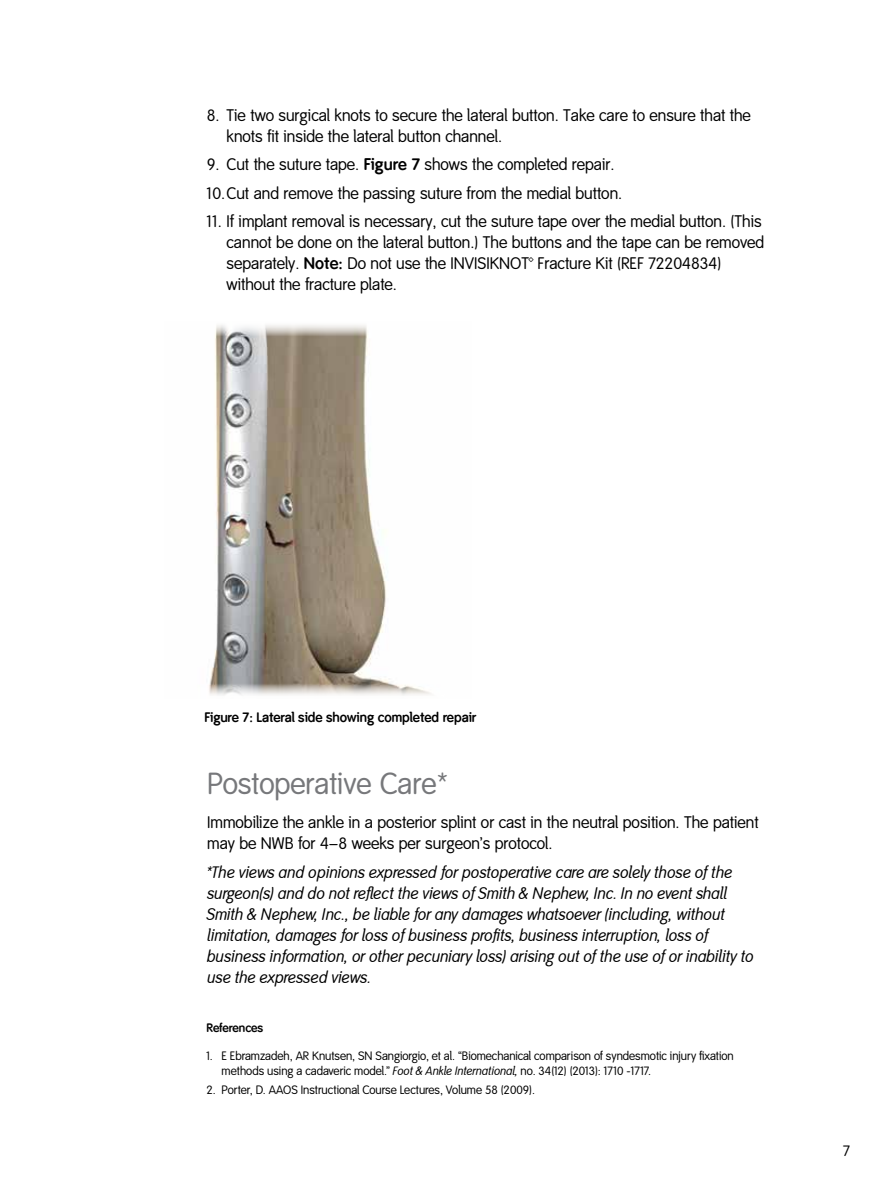
<style>
.page{position:relative;width:893px;height:1188px;background:#fff}
.page>*{position:absolute;margin:0;border:0;box-sizing:border-box;transform-origin:0 0}
.t1{font:30px "Smith&Nephew";color:#77787b}
.t2{font:16.5px/21px "Smith&Nephew";color:#000}
.t3{font:italic 16.5px/21px "Smith&Nephew";color:#000}
.t4{font:15px "Smith&Nephew";color:#000}
.t5{font:700 13.5px "Smith&Nephew";color:#000}
.t6{font:12px/15px "Smith&Nephew";color:#000}
.t7{font:700 12px "Smith&Nephew";color:#000}
.s1{font-weight:700}
.s2{font-style:italic}
</style>
<div class="page">
<img style="left:209px;top:325px;width:222px;height:371px">
<p class="t2" style="left:227px;top:105px;width:526px;text-indent:-20px">8. Tie two surgical knots to secure the lateral button. Take care to ensure that the knots fit inside the lateral button channel.</p>
<p class="t2" style="left:207px;top:151px;width:417px;line-height:28.5px">9. Cut the suture tape. <span class="s1">Figure 7</span> shows the completed repair.<br>10.Cut and remove the passing suture from the medial button.</p>
<p class="t2" style="left:227px;top:211px;width:539px;text-indent:-20px">11. If implant removal is necessary, cut the suture tape over the medial button. (This cannot be done on the lateral button.) The buttons and the tape can be removed separately. <span class="s1">Note:</span> Do not use the INVISIKNOT™ Fracture Kit (REF 72204834) without the fracture plate.</p>
<p class="t5" style="left:204px;top:710px;width:273px">Figure 7: Lateral side showing completed repair</p>
<h1 class="t1" style="left:207px;top:766px;width:243px">Postoperative Care*</h1>
<p class="t2" style="left:207px;top:813px;width:553px">Immobilize the ankle in a posterior splint or cast in the neutral position. The patient may be NWB for 4–8 weeks per surgeon’s protocol.</p>
<p class="t3" style="left:207px;top:862px;width:548px">*The views and opinions expressed for postoperative care are solely those of the surgeon(s) and do not reflect the views of Smith &amp; Nephew, Inc. In no event shall Smith &amp; Nephew, Inc., be liable for any damages whatsoever (including, without limitation, damages for loss of business profits, business interruption, loss of business information, or other pecuniary loss) arising out of the use of or inability to use the expressed views.</p>
<p class="t7" style="left:207px;top:1020px;width:58px">References</p>
<p class="t6" style="left:222px;top:1048px;width:514px;text-indent:-15px">1. E Ebramzadeh, AR Knutsen, SN Sangiorgio, et al. “Biomechanical comparison of syndesmotic injury fixation methods using a cadaveric model.” <span class="s2">Foot &amp; Ankle International,</span> no. 34(12) (2013): 1710 -1717.</p>
<p class="t6" style="left:207px;top:1083px;width:330px">2. Porter, D. AAOS Instructional Course Lectures, Volume 58 (2009).</p>
<p class="t4" style="left:843px;top:1143px;width:8px">7</p>
</div>
